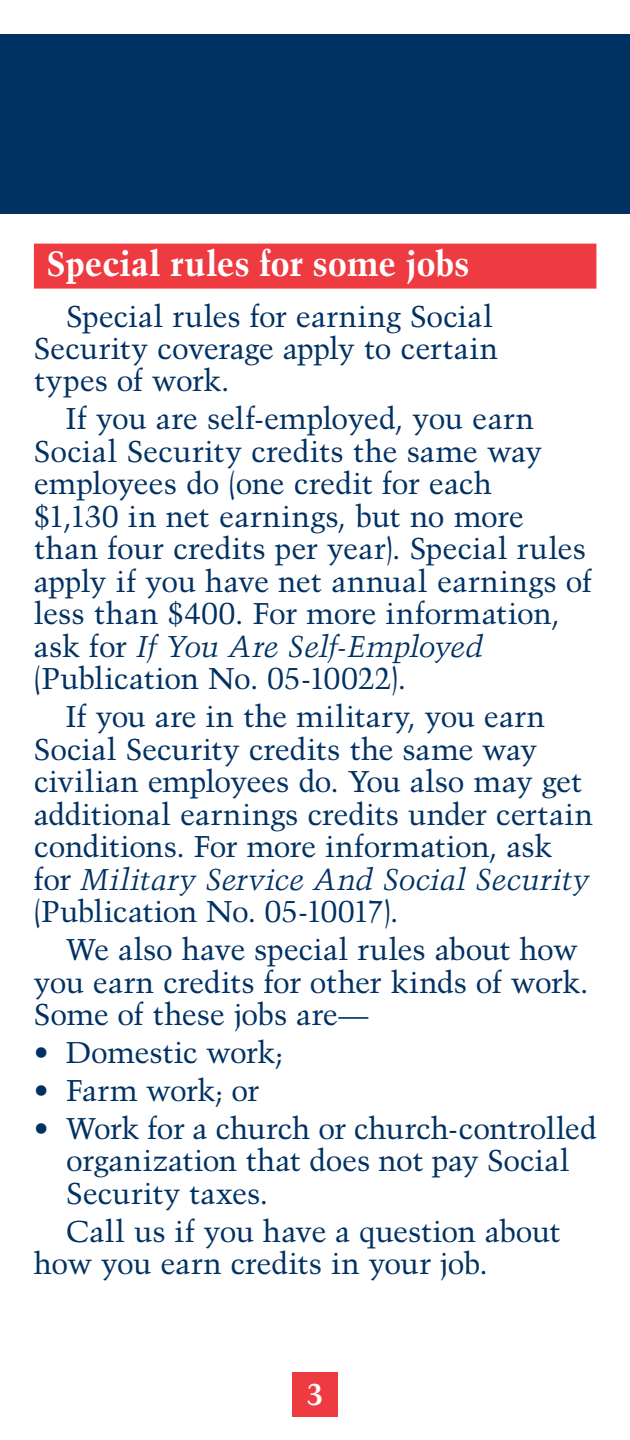
<style>
.page{position:relative;width:630px;height:1440px;background:#fff}
.page>*{position:absolute;margin:0;border:0;box-sizing:border-box;transform-origin:0 0}
.Header1_1line{font:700 35px "Trump Mediaeval";letter-spacing:-.01em;color:#fff}
.paragraph{font:30px/32.5px "Trump Mediaeval";letter-spacing:-.01em;color:#003163}
.t1{font:700 30px "Trump Mediaeval";color:#fff}
.s1{font-style:italic}
</style>
<div class="page">
<div style="left:0;top:34px;width:630px;height:180px;background:#003163"></div>
<div style="left:34px;top:244px;width:562px;height:45px;background:#ee3a41"></div>
<div style="left:293px;top:1372px;width:45px;height:46px;background:#ee3a41"></div>
<h1 class="Header1_1line" style="left:47px;top:242px;width:425px">Special rules for some jobs</h1>
<p class="paragraph" style="left:34px;top:299px;width:466px;text-indent:32px">Special rules for earning Social<br>Security coverage apply to certain types of work.</p>
<p class="paragraph" style="left:34px;top:402px;width:560px;text-indent:32px">If you are self-employed, you earn Social Security credits the same way employees do (one credit for each<br>$1,130 in net earnings, but no more than four credits per year). Special rules apply if you have net annual earnings of less than $400. For more information, ask for <span class="s1">If You Are Self-Employed </span>(Publication No. 05-10022).</p>
<p class="paragraph" style="left:34px;top:700px;width:561px;text-indent:32px">If you are in the military, you earn Social Security credits the same way civilian employees do. You also may get additional earnings credits under certain conditions. For more information, ask for <span class="s1">Military Service And Social Security </span>(Publication No. 05-10017).</p>
<p class="paragraph" style="left:66px;top:933px;width:513px">We also have special rules about how</p>
<p class="paragraph" style="left:34px;top:965px;width:556px">you earn credits for other kinds of work.<br>Some of these jobs are—</p>
<p class="paragraph" style="left:34px;top:1036px;width:251px">• Domestic work;</p>
<p class="paragraph" style="left:34px;top:1074px;width:227px">• Farm work; or</p>
<p class="paragraph" style="left:66px;top:1112px;width:532px;text-indent:-32px">• Work for a church or church-controlled organization that does not pay Social<br>Security taxes.</p>
<p class="paragraph" style="left:34px;top:1215px;width:529px;text-indent:32px">Call us if you have a question about how you earn credits in your job.</p>
<p class="t1" style="left:307px;top:1376px;width:18px">3</p>
</div>
